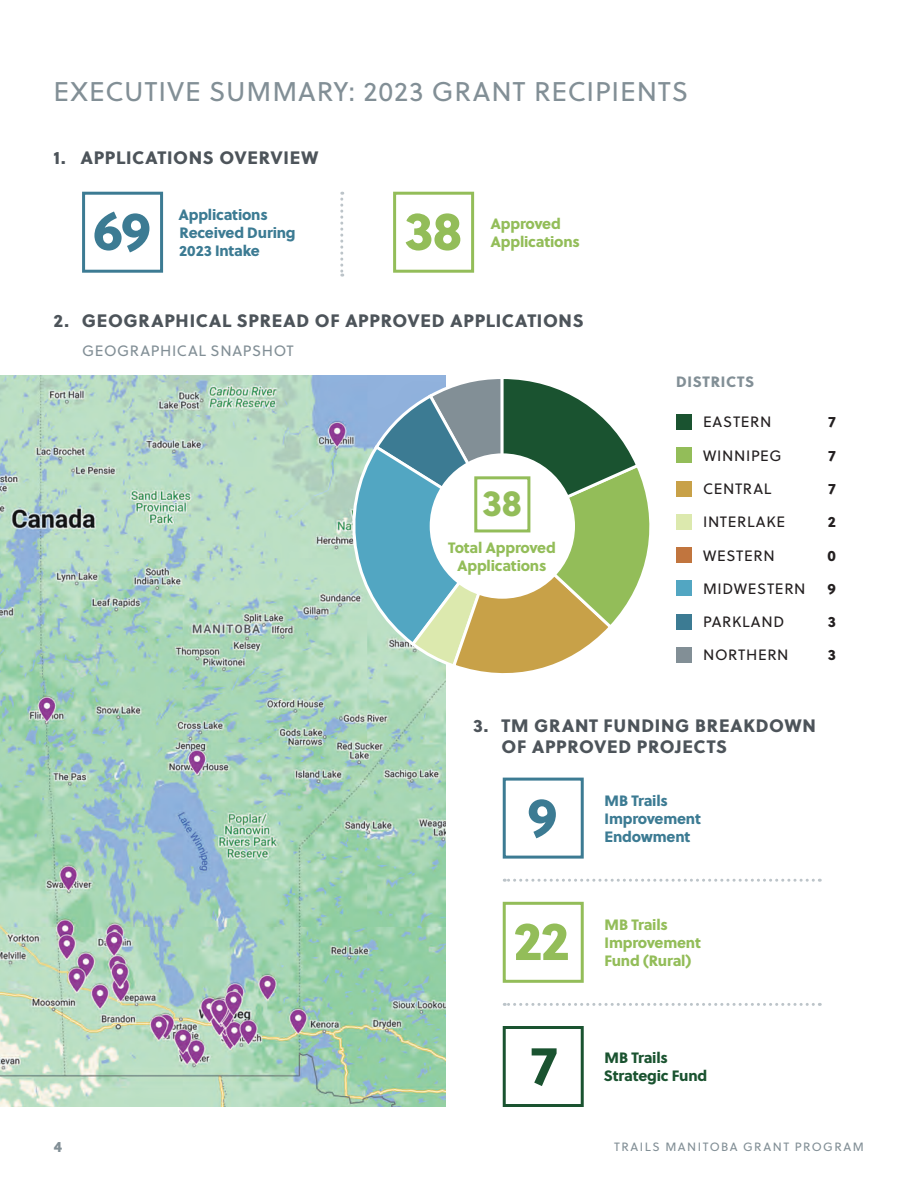
<style>
.page{position:relative;width:918px;height:1188px;background:#fff}
.page>*{position:absolute;margin:0;border:0;box-sizing:border-box;transform-origin:0 0}
.t1{font:54px "Soleil Xb";color:#93bd59}
.t2{font:54px "Soleil Xb";color:#3c7b93}
.t3{font:54px "Soleil Xb";color:#1a5330}
.t4{font:36.75px "Soleil Xb";color:#93bd59}
.t5{font:27px "Soleil";letter-spacing:.03em;color:#828f96}
.t6{font:18px/21px "Soleil Xb";letter-spacing:.035em;color:#4d545a}
.t7{font:15px/18px "Soleil Xb";letter-spacing:-.015em;color:#93bd59}
.t8{font:15px "Soleil";letter-spacing:.045em;color:#231f20}
.t9{font:15px/18px "Soleil Xb";letter-spacing:-.015em;color:#3c7b93}
.t10{font:15px "Soleil Xb";letter-spacing:-.015em;color:#1a5330}
.t11{font:15px "Soleil";letter-spacing:.045em;color:#828f96}
.t12{font:15px "Soleil Xb";letter-spacing:.045em;color:#828f96}
.t13{font:15px "Soleil Xb";color:#231f20}
.t14{font:12px "Soleil";letter-spacing:.125em;color:#828f96}
</style>
<div class="page">
<img style="left:0;top:376px;width:446px;height:731px">
<div style="left:677px;top:414px;width:15px;height:16px;background:#1a5330"></div>
<div style="left:677px;top:447px;width:15px;height:16px;background:#93bd59"></div>
<div style="left:677px;top:481px;width:15px;height:16px;background:#c8a148"></div>
<div style="left:677px;top:614px;width:15px;height:16px;background:#3c7b93"></div>
<div style="left:677px;top:514px;width:15px;height:16px;background:#dce9ae"></div>
<div style="left:677px;top:547px;width:15px;height:16px;background:#c1753e"></div>
<div style="left:677px;top:647px;width:15px;height:16px;background:#828f96"></div>
<div style="left:677px;top:581px;width:15px;height:15px;background:#52a6c2"></div>
<div style="left:503px;top:778px;width:81px;height:81px;border:3px solid #3c7b93"></div>
<div style="left:82px;top:192px;width:81px;height:81px;border:3px solid #3c7b93"></div>
<div style="left:393px;top:192px;width:81px;height:81px;border:3px solid #93bd59"></div>
<div style="left:503px;top:902px;width:81px;height:81px;border:3px solid #93bd59"></div>
<div style="left:503px;top:1026px;width:81px;height:81px;border:3px solid #1a5330"></div>
<svg style="left:336px;top:375px;width:314px;height:311px"></svg>
<svg style="left:340px;top:192px;width:3px;height:85px"></svg>
<svg style="left:504px;top:879px;width:309px;height:3px"></svg>
<svg style="left:504px;top:1003px;width:309px;height:3px"></svg>
<div style="left:430px;top:453px;width:145px;height:146px;background:#fff;border-radius:50%"></div>
<div style="left:474px;top:476px;width:56px;height:56px;border:3px solid #93bd59"></div>
<h3 class="t5" style="left:53px;top:72px;width:636px">EXECUTIVE SUMMARY: 2023 GRANT RECIPIENTS</h3>
<p class="t6" style="left:53px;top:146px;width:267px">1. APPLICATIONS OVERVIEW</p>
<h1 class="t2" style="left:93px;top:188px;width:60px">69</h1>
<p class="t9" style="left:178px;top:205px;width:119px">Applications<br>Received During</p>
<p class="t9" style="left:179px;top:241px;width:82px">2023 Intake</p>
<h1 class="t1" style="left:404px;top:188px;width:60px">38</h1>
<p class="t7" style="left:491px;top:214px;width:72px">Approved</p>
<p class="t7" style="left:491px;top:232px;width:91px">Applications</p>
<p class="t6" style="left:53px;top:309px;width:532px">2. GEOGRAPHICAL SPREAD OF APPROVED APPLICATIONS</p>
<p class="t11" style="left:82px;top:340px;width:213px">GEOGRAPHICAL SNAPSHOT</p>
<h2 class="t4" style="left:482px;top:474px;width:41px">38</h2>
<p class="t7" style="left:448px;top:538px;width:109px;text-align:center">Total Approved<br>Applications</p>
<p class="t12" style="left:676px;top:370px;width:80px">DISTRICTS</p>
<p class="t8" style="left:703px;top:411px;width:70px">EASTERN</p>
<p class="t13" style="left:829px;top:410px;width:9px">7</p>
<p class="t8" style="left:703px;top:444px;width:80px">WINNIPEG</p>
<p class="t13" style="left:829px;top:443px;width:9px">7</p>
<p class="t8" style="left:703px;top:478px;width:70px">CENTRAL</p>
<p class="t13" style="left:829px;top:477px;width:9px">7</p>
<p class="t8" style="left:703px;top:511px;width:84px">INTERLAKE</p>
<p class="t13" style="left:828px;top:510px;width:9px">2</p>
<p class="t8" style="left:703px;top:544px;width:73px">WESTERN</p>
<p class="t13" style="left:827px;top:543px;width:10px">0</p>
<p class="t8" style="left:703px;top:578px;width:104px">MIDWESTERN</p>
<p class="t13" style="left:827px;top:577px;width:10px">9</p>
<p class="t8" style="left:703px;top:611px;width:83px">PARKLAND</p>
<p class="t13" style="left:828px;top:610px;width:10px">3</p>
<p class="t8" style="left:703px;top:644px;width:87px">NORTHERN</p>
<p class="t13" style="left:828px;top:643px;width:10px">3</p>
<p class="t6" style="left:502px;top:714px;width:316px;text-indent:-28px">3. TM GRANT FUNDING BREAKDOWN<br>OF APPROVED PROJECTS</p>
<h1 class="t2" style="left:527px;top:774px;width:32px">9</h1>
<p class="t9" style="left:604px;top:791px;width:98px">MB Trails<br>Improvement</p>
<p class="t9" style="left:604px;top:827px;width:87px">Endowment</p>
<h1 class="t1" style="left:513px;top:898px;width:57px">22</h1>
<p class="t7" style="left:604px;top:915px;width:98px">MB Trails<br>Improvement</p>
<p class="t7" style="left:604px;top:951px;width:88px">Fund (Rural)</p>
<h1 class="t3" style="left:531px;top:1022px;width:28px">7</h1>
<p class="t10" style="left:604px;top:1046px;width:65px">MB Trails</p>
<p class="t10" style="left:604px;top:1064px;width:105px">Strategic Fund</p>
<p class="t12" style="left:54px;top:1134px;width:10px">4</p>
<p class="t14" style="left:614px;top:1138px;width:251px">TRAILS MANITOBA GRANT PROGRAM</p>
</div>
